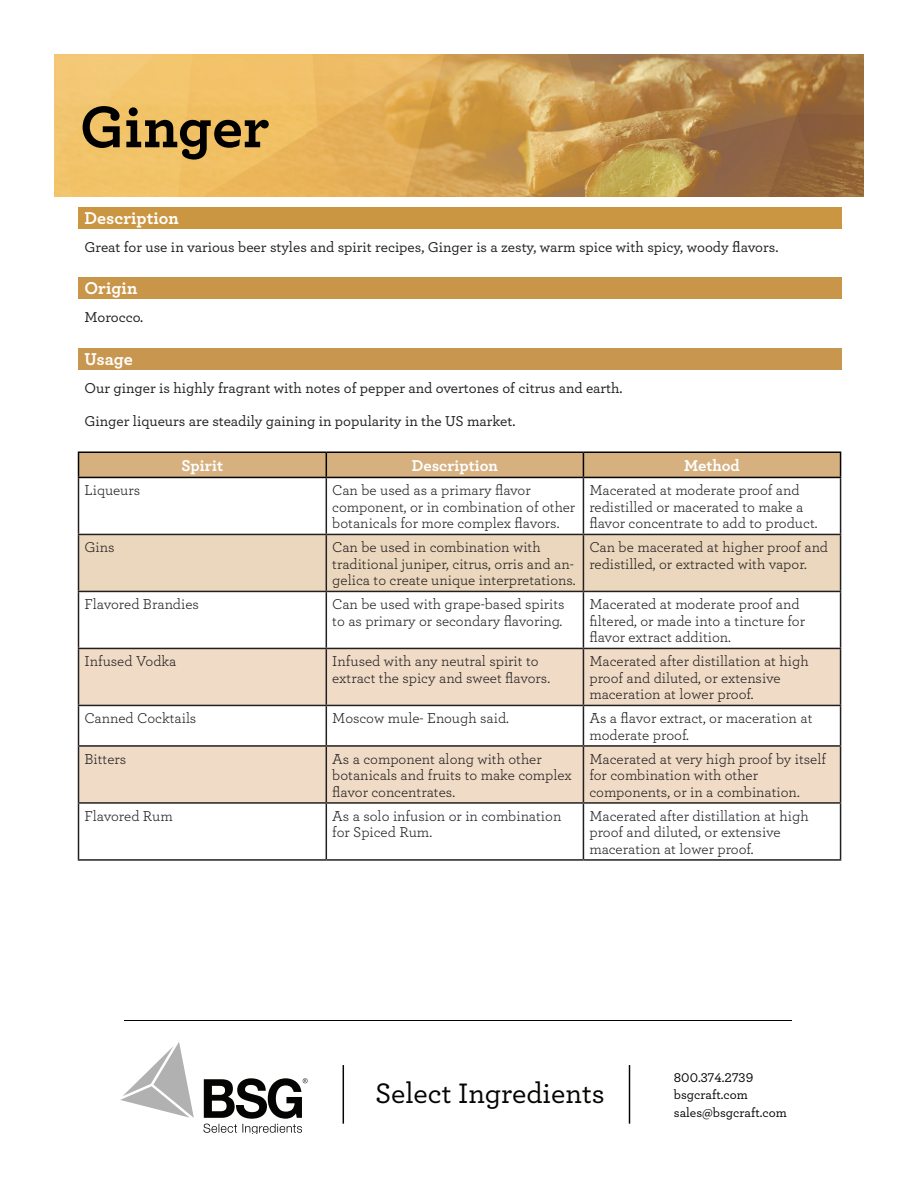
<style>
.page{position:relative;width:918px;height:1188px;background:#fff}
.page>*{position:absolute;margin:0;border:0;box-sizing:border-box;transform-origin:0 0}
.t1{font:700 61.5px "Archer";color:#000}
.t2{font:500 29.55px "Archer";color:#040503}
.t3{font:700 18px "Archer";color:#fff}
.t4{font:700 16.5px "Archer";color:#fff}
.t5{font:15px/16.5px "Archer";color:#231f20}
.t6{font:500 15px "Archer";color:#231f20}
.t7{font:500 13.35px/17.7px "Archer";color:#040503}
</style>
<div class="page">
<hr style="left:124px;top:1020px;width:668px;height:1px;background:#040503">
<hr style="left:343px;top:1065px;width:1px;height:59px;background:#040503">
<hr style="left:629px;top:1065px;width:1px;height:59px;background:#040503">
<svg style="left:120px;top:1042px;width:74px;height:76px"></svg>
<svg style="left:203px;top:1078px;width:105px;height:56px"></svg>
<img style="left:54px;top:54px;width:810px;height:143px">
<svg style="left:79px;top:478px;width:761px;height:381px"></svg>
<div style="left:79px;top:535px;width:761px;height:56px;background:#ebd7bd"></div>
<div style="left:79px;top:649px;width:761px;height:56px;background:#f0dbc6"></div>
<div style="left:79px;top:747px;width:761px;height:55px;background:#f0dbc6"></div>
<hr style="left:78px;top:478px;width:1px;height:56px;background:#231f20">
<hr style="left:326px;top:478px;width:1px;height:56px;background:#231f20">
<hr style="left:583px;top:478px;width:1px;height:56px;background:#231f20">
<hr style="left:840px;top:478px;width:1px;height:56px;background:#231f20">
<hr style="left:78px;top:592px;width:1px;height:56px;background:#231f20">
<hr style="left:326px;top:592px;width:1px;height:56px;background:#231f20">
<hr style="left:583px;top:592px;width:1px;height:56px;background:#231f20">
<hr style="left:840px;top:592px;width:1px;height:56px;background:#231f20">
<hr style="left:78px;top:648px;width:248px;height:1px;background:#231f20">
<hr style="left:78px;top:649px;width:1px;height:56px;background:#231f20">
<hr style="left:326px;top:648px;width:257px;height:1px;background:#231f20">
<hr style="left:326px;top:649px;width:1px;height:56px;background:#231f20">
<hr style="left:583px;top:648px;width:258px;height:1px;background:#231f20">
<hr style="left:583px;top:649px;width:1px;height:56px;background:#231f20">
<hr style="left:840px;top:649px;width:1px;height:56px;background:#231f20">
<hr style="left:78px;top:705px;width:248px;height:1px;background:#231f20">
<hr style="left:78px;top:706px;width:1px;height:39px;background:#231f20">
<hr style="left:326px;top:705px;width:257px;height:1px;background:#231f20">
<hr style="left:326px;top:706px;width:1px;height:39px;background:#231f20">
<hr style="left:583px;top:705px;width:258px;height:1px;background:#231f20">
<hr style="left:583px;top:706px;width:1px;height:39px;background:#231f20">
<hr style="left:840px;top:706px;width:1px;height:39px;background:#231f20">
<hr style="left:78px;top:745px;width:248px;height:2px;background:#231f20">
<hr style="left:78px;top:747px;width:1px;height:55px;background:#231f20">
<hr style="left:326px;top:745px;width:257px;height:2px;background:#231f20">
<hr style="left:326px;top:747px;width:1px;height:55px;background:#231f20">
<hr style="left:583px;top:745px;width:258px;height:2px;background:#231f20">
<hr style="left:583px;top:747px;width:1px;height:55px;background:#231f20">
<hr style="left:840px;top:747px;width:1px;height:55px;background:#231f20">
<hr style="left:78px;top:802px;width:248px;height:2px;background:#231f20">
<hr style="left:78px;top:804px;width:1px;height:55px;background:#231f20">
<hr style="left:326px;top:802px;width:257px;height:2px;background:#231f20">
<hr style="left:326px;top:804px;width:1px;height:55px;background:#231f20">
<hr style="left:583px;top:802px;width:258px;height:2px;background:#231f20">
<hr style="left:583px;top:804px;width:1px;height:55px;background:#231f20">
<hr style="left:840px;top:804px;width:1px;height:55px;background:#231f20">
<hr style="left:78px;top:859px;width:248px;height:2px;background:#231f20">
<hr style="left:326px;top:859px;width:257px;height:2px;background:#231f20">
<hr style="left:583px;top:859px;width:258px;height:2px;background:#231f20">
<hr style="left:78px;top:534px;width:248px;height:1px;background:#231f20">
<hr style="left:78px;top:535px;width:1px;height:56px;background:#231f20">
<hr style="left:78px;top:591px;width:248px;height:1px;background:#231f20">
<hr style="left:326px;top:534px;width:257px;height:1px;background:#231f20">
<hr style="left:326px;top:535px;width:1px;height:56px;background:#231f20">
<hr style="left:326px;top:591px;width:257px;height:1px;background:#231f20">
<hr style="left:583px;top:534px;width:258px;height:1px;background:#231f20">
<hr style="left:583px;top:535px;width:1px;height:56px;background:#231f20">
<hr style="left:840px;top:535px;width:1px;height:56px;background:#231f20">
<hr style="left:583px;top:591px;width:258px;height:1px;background:#231f20">
<hr style="left:78px;top:451px;width:248px;height:2px;background:#040503">
<hr style="left:326px;top:451px;width:257px;height:2px;background:#040503">
<hr style="left:583px;top:451px;width:258px;height:2px;background:#040503">
<svg style="left:78px;top:452px;width:763px;height:25px;background:#c9a577"></svg>
<hr style="left:78px;top:477px;width:248px;height:1px;background:#040503">
<hr style="left:326px;top:477px;width:257px;height:1px;background:#040503">
<hr style="left:583px;top:477px;width:258px;height:1px;background:#040503">
<div style="left:78px;top:207px;width:763px;height:22px;background:#cb9641"></div>
<div style="left:78px;top:278px;width:763px;height:21px;background:#c99549"></div>
<div style="left:78px;top:348px;width:763px;height:22px;background:#c8964e"></div>
<h1 class="t1" style="left:80px;top:78px;width:191px">Ginger</h1>
<p class="t3" style="left:85px;top:204px;width:96px">Description</p>
<p class="t6" style="left:85px;top:236px;width:696px">Great for use in various beer styles and spirit recipes, Ginger is a zesty, warm spice with spicy, woody flavors.</p>
<p class="t3" style="left:85px;top:274px;width:54px">Origin</p>
<p class="t6" style="left:85px;top:306px;width:60px">Morocco.</p>
<p class="t3" style="left:85px;top:344px;width:50px">Usage</p>
<p class="t6" style="left:85px;top:377px;width:540px">Our ginger is highly fragrant with notes of pepper and overtones of citrus and earth.</p>
<p class="t6" style="left:85px;top:410px;width:433px">Ginger liqueurs are steadily gaining in popularity in the US market.</p>
<p class="t4" style="left:182px;top:453px;width:43px">Spirit</p>
<p class="t4" style="left:412px;top:453px;width:88px">Description</p>
<p class="t4" style="left:684px;top:453px;width:57px">Method</p>
<p class="t5" style="left:85px;top:481px;width:57px">Liqueurs</p>
<p class="t5" style="left:332px;top:481px;width:244px">Can be used as a primary flavor component, or in combination of other botanicals for more complex flavors.</p>
<p class="t5" style="left:589px;top:481px;width:230px">Macerated at moderate proof and redistilled or macerated to make a flavor concentrate to add to product.</p>
<p class="t5" style="left:85px;top:538px;width:32px">Gins</p>
<p class="t5" style="left:332px;top:538px;width:245px">Can be used in combination with traditional juniper, citrus, orris and an&shy;gelica to create unique interpretations.</p>
<p class="t5" style="left:589px;top:538px;width:240px">Can be macerated at higher proof and redistilled, or extracted with vapor.</p>
<p class="t5" style="left:85px;top:595px;width:116px">Flavored Brandies</p>
<p class="t5" style="left:332px;top:595px;width:234px">Can be used with grape-based spirits to as primary or secondary flavoring.</p>
<p class="t5" style="left:589px;top:595px;width:217px">Macerated at moderate proof and filtered, or made into a tincture for flavor extract addition.</p>
<p class="t5" style="left:85px;top:652px;width:93px">Infused Vodka</p>
<p class="t5" style="left:332px;top:652px;width:219px">Infused with any neutral spirit to extract the spicy and sweet flavors.</p>
<p class="t5" style="left:589px;top:652px;width:221px">Macerated after distillation at high proof and diluted, or extensive maceration at lower proof.</p>
<p class="t5" style="left:85px;top:709px;width:113px">Canned Cocktails</p>
<p class="t5" style="left:332px;top:709px;width:178px">Moscow mule- Enough said.</p>
<p class="t5" style="left:589px;top:709px;width:225px">As a flavor extract, or maceration at moderate proof.</p>
<p class="t5" style="left:85px;top:750px;width:43px">Bitters</p>
<p class="t5" style="left:332px;top:750px;width:241px">As a component along with other botanicals and fruits to make complex flavor concentrates.</p>
<p class="t5" style="left:589px;top:750px;width:238px">Macerated at very high proof by itself for combination with other components, or in a combination.</p>
<p class="t5" style="left:85px;top:807px;width:90px">Flavored Rum</p>
<p class="t5" style="left:332px;top:807px;width:231px">As a solo infusion or in combination for Spiced Rum.</p>
<p class="t5" style="left:589px;top:807px;width:221px">Macerated after distillation at high proof and diluted, or extensive maceration at lower proof.</p>
<h2 class="t2" style="left:375px;top:1072px;width:231px">Select Ingredients</h2>
<p class="t7" style="left:674px;top:1068px;width:115px">800.374.2739 bsgcraft.com sales@bsgcraft.com</p>
</div>
